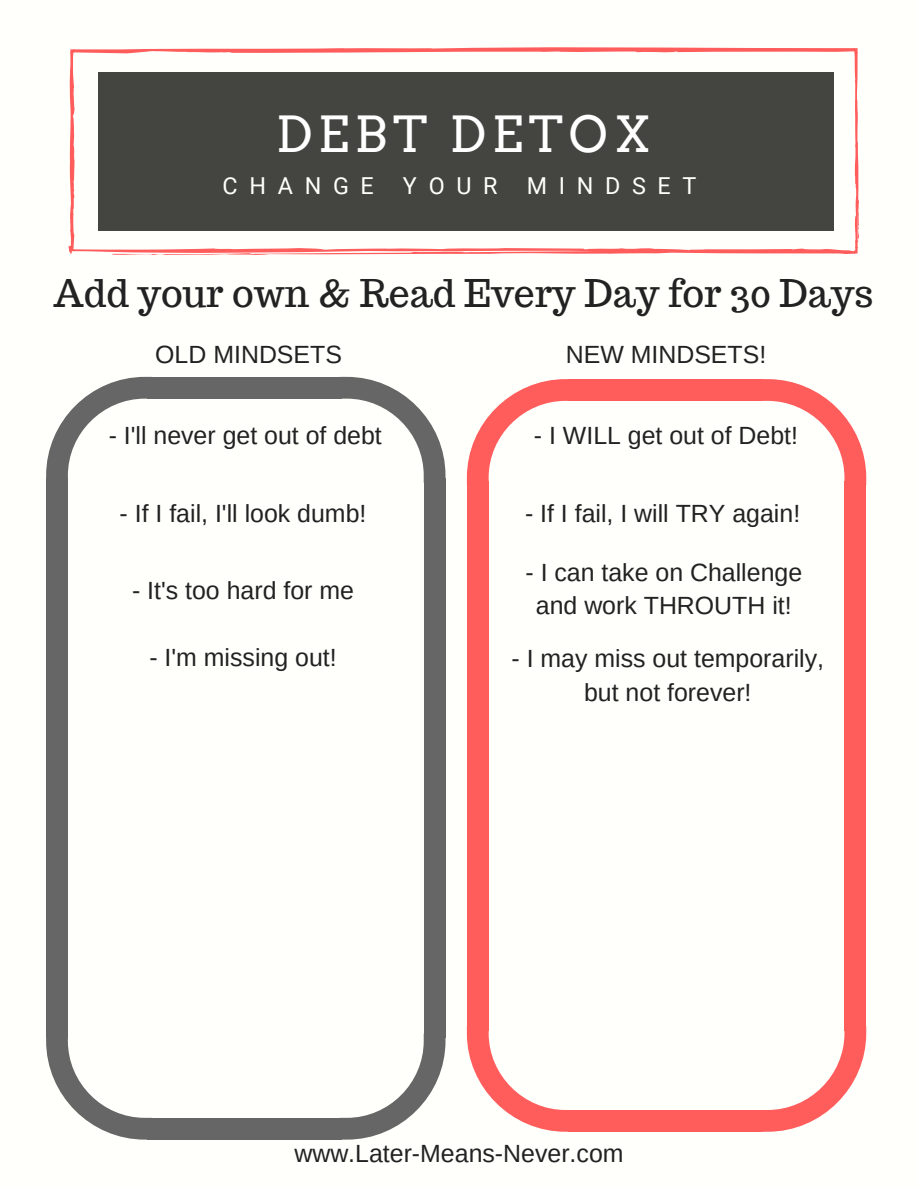
<style>
.page{position:relative;width:918px;height:1188px;background:#fffffb}
.page>*{position:absolute;margin:0;border:0;box-sizing:border-box;transform-origin:0 0}
.t1{font:49.8px "Arvo";letter-spacing:.11em;color:#fff}
.t2{font:37.35px "Trocchi";color:#222}
.t3{font:24.9px/33.8px "Arimo";color:#222;text-align:center}
.t4{font:23.4px "Roboto";letter-spacing:.5em;color:#fffffb}
</style>
<div class="page">
<svg style="left:69px;top:47px;width:790px;height:208px"></svg>
<div style="left:98px;top:72px;width:736px;height:159px;background:#444440"></div>
<svg style="left:46px;top:377px;width:102px;height:102px"></svg>
<svg style="left:342px;top:377px;width:103px;height:106px"></svg>
<div style="left:148px;top:377px;width:194px;height:22px;background:#666"></div>
<div style="left:46px;top:479px;width:22px;height:559px;background:#666"></div>
<div style="left:148px;top:1118px;width:194px;height:22px;background:#666"></div>
<svg style="left:46px;top:1038px;width:106px;height:102px"></svg>
<div style="left:424px;top:479px;width:21px;height:559px;background:#666"></div>
<svg style="left:340px;top:1034px;width:105px;height:106px"></svg>
<svg style="left:467px;top:379px;width:101px;height:102px"></svg>
<svg style="left:763px;top:379px;width:103px;height:102px"></svg>
<div style="left:568px;top:379px;width:195px;height:22px;background:#ff5c5c"></div>
<div style="left:467px;top:481px;width:22px;height:549px;background:#ff5c5c"></div>
<div style="left:568px;top:1110px;width:195px;height:22px;background:#ff5c5c"></div>
<svg style="left:467px;top:1030px;width:101px;height:102px"></svg>
<div style="left:844px;top:481px;width:22px;height:549px;background:#ff5c5c"></div>
<svg style="left:763px;top:1030px;width:103px;height:102px"></svg>
<h1 class="t1" style="left:276px;top:104px;width:375px">DEBT DETOX</h1>
<p class="t4" style="left:223px;top:172px;width:475px">CHANGE YOUR MINDSET</p>
<h2 class="t2" style="left:54px;top:269px;width:821px">Add your own &amp; Read Every Day for 30 Days</h2>
<p class="t3" style="left:155px;top:338px;width:188px">OLD MINDSETS</p>
<p class="t3" style="left:566px;top:338px;width:202px">NEW MINDSETS!</p>
<p class="t3" style="left:109px;top:419px;width:275px">- I'll never get out of debt</p>
<p class="t3" style="left:534px;top:419px;width:266px">- I WILL get out of Debt!</p>
<p class="t3" style="left:120px;top:496px;width:248px">- If I fail, I'll look dumb!</p>
<p class="t3" style="left:132px;top:573px;width:223px">- It's too hard for me</p>
<p class="t3" style="left:525px;top:496px;width:277px">- If I fail, I will TRY again!</p>
<p class="t3" style="left:525px;top:555px;width:278px">- I can take on Challenge and work THROUTH it!</p>
<p class="t3" style="left:149px;top:640px;width:189px">- I'm missing out!</p>
<p class="t3" style="left:512px;top:642px;width:314px">- I may miss out temporarily, but not forever!</p>
<p class="t3" style="left:294px;top:1137px;width:331px">www.Later-Means-Never.com</p>
</div>
